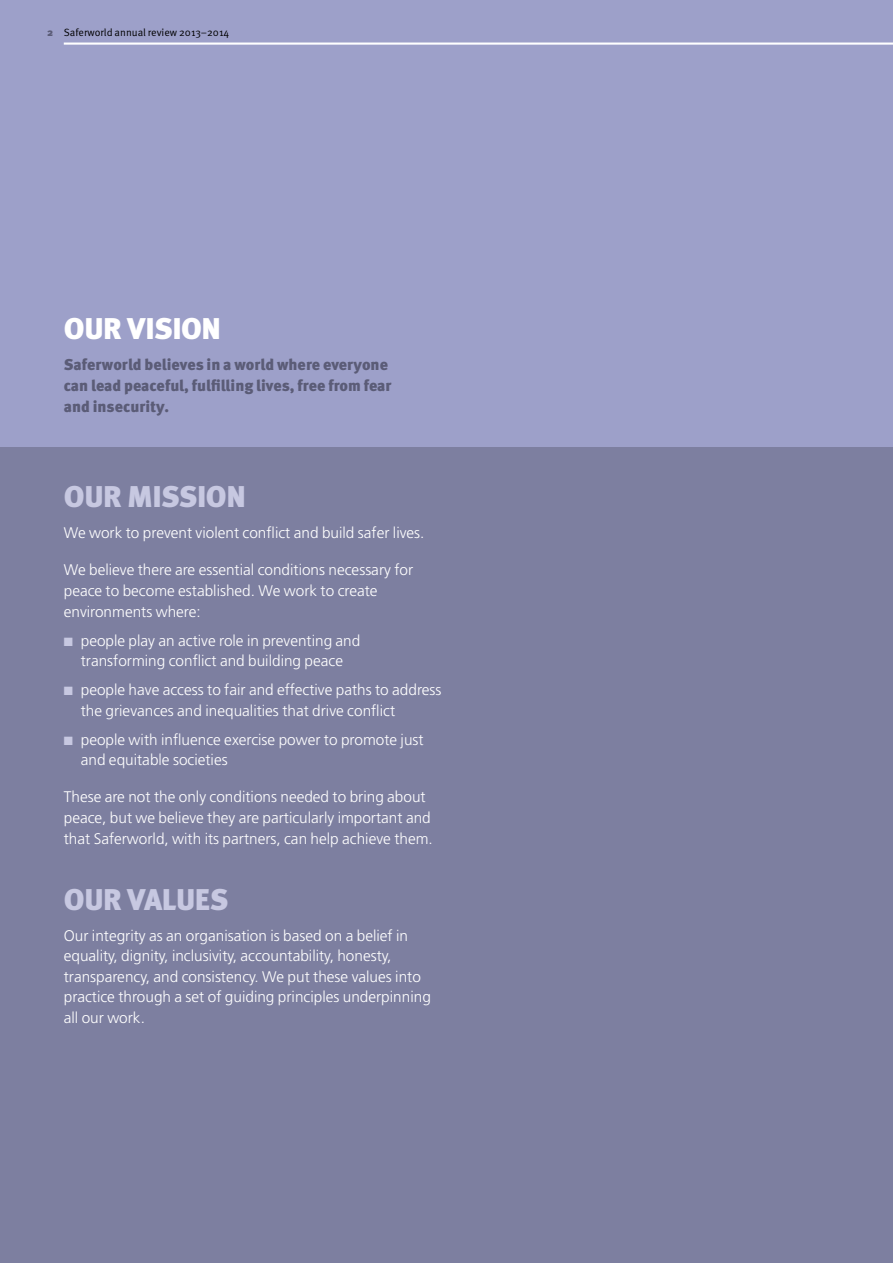
<style>
.page{position:relative;width:893px;height:1263px;background:#fff}
.page>*{position:absolute;margin:0;border:0;box-sizing:border-box;transform-origin:0 0}
.t1{font:900 30px "Meta Pro";letter-spacing:-.015em;color:#c7c8e1}
.t2{font:900 30px "Meta Pro";letter-spacing:-.015em;color:#fff}
.t3{font:900 15.75px/20.7px "Meta Pro";color:#5b5c77}
.t4{font:300 15.3px/20.5px "Frutiger LT Std";color:#fff}
.t5{font:10.5px "Meta Pro";color:#000}
.s1{font-weight:900;color:#5b5c77}
.s2{color:#c7c8e1}
</style>
<div class="page">
<div style="left:0;top:446px;width:893px;height:817px;background:#7d7fa0"></div>
<div style="left:0;top:0;width:893px;height:446px;background:#9da0c9"></div>
<hr style="left:64px;top:43px;width:829px;height:2px;background:#fff">
<p class="t5" style="left:47px;top:26px;width:184px"><span class="s1">2</span> Saferworld annual review 2013–2014</p>
<h1 class="t2" style="left:64px;top:310px;width:159px">OUR VISION</h1>
<p class="t3" style="left:64px;top:355px;width:329px">Saferworld believes in a world where everyone can lead peaceful, fulfilling lives, free from fear and insecurity.</p>
<h1 class="t1" style="left:64px;top:478px;width:183px">OUR MISSION</h1>
<p class="t4" style="left:64px;top:523px;width:362px">We work to prevent violent conflict and build safer lives.</p>
<p class="t4" style="left:64px;top:560px;width:351px">We believe there are essential conditions necessary for peace to become established. We work to create environments where:</p>
<p class="t4" style="left:64px;top:630px;width:298px;text-align:center"><span class="s2">■</span> people play an active role in preventing and transforming conflict and building peace</p>
<p class="t4" style="left:81px;top:680px;width:362px;text-indent:-17px"><span class="s2">■</span> people have access to fair and effective paths to address the grievances and inequalities that drive conflict</p>
<p class="t4" style="left:81px;top:729px;width:344px;text-indent:-17px"><span class="s2">■</span> people with influence exercise power to promote just and equitable societies</p>
<p class="t4" style="left:64px;top:787px;width:370px">These are not the only conditions needed to bring about peace, but we believe they are particularly important and that Saferworld, with its partners, can help achieve them.</p>
<h1 class="t1" style="left:64px;top:880px;width:166px">OUR VALUES</h1>
<p class="t4" style="left:64px;top:925px;width:369px">Our integrity as an organisation is based on a belief in equality, dignity, inclusivity, accountability, honesty, transparency, and consistency. We put these values into practice through a set of guiding principles underpinning all our work.</p>
</div>
